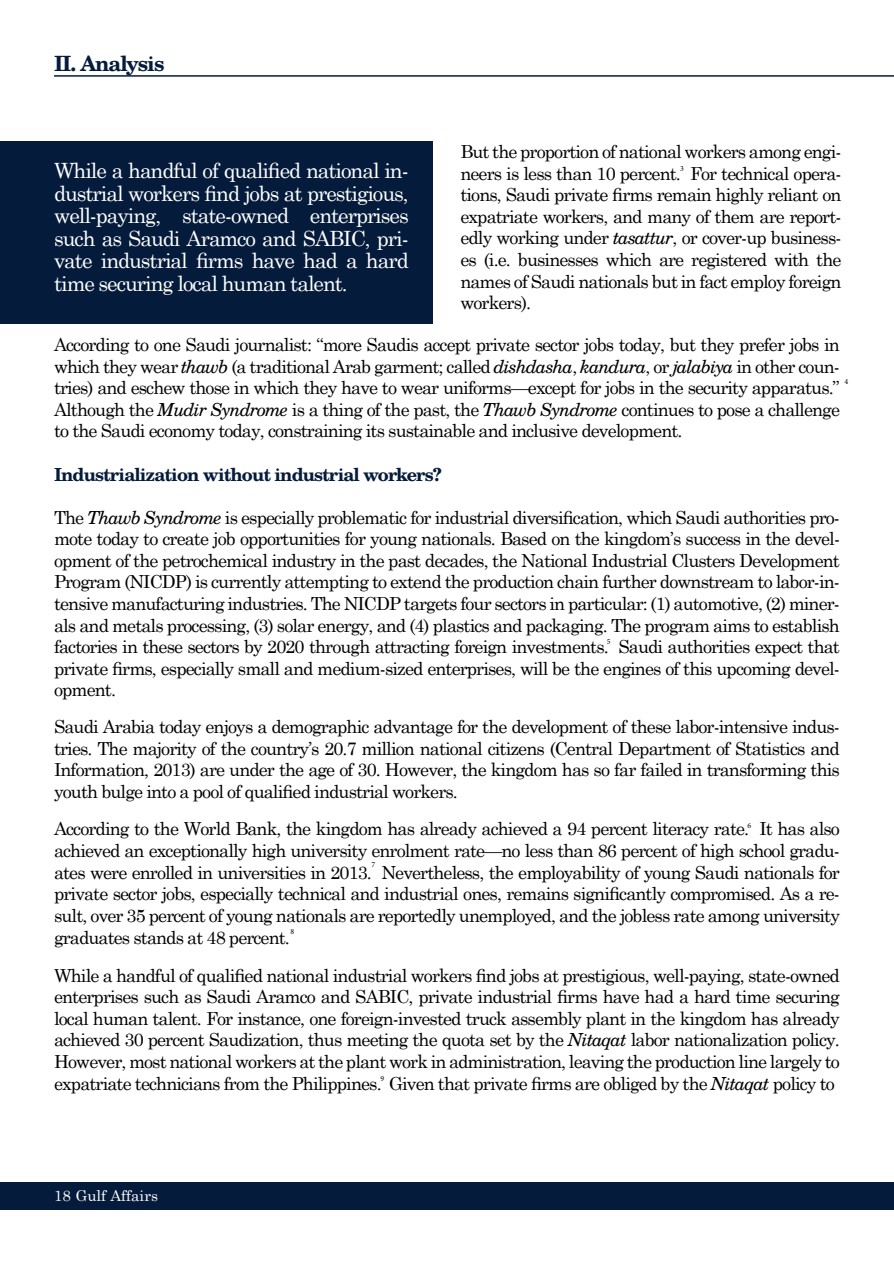
<style>
.page{position:relative;width:894px;height:1263px;background:#fff}
.page>*{position:absolute;margin:0;border:0;box-sizing:border-box;transform-origin:0 0}
.t1{font:21px/22.5px "Century Schoolbook";letter-spacing:-.05em;color:#fff;text-align:justify}
.t2{font:700 21px "Te X Gyre Schola";letter-spacing:-.05em;color:#051b3c}
.t3{font:18px/21.6px "Century Schoolbook";letter-spacing:-.05em;color:#000;text-align:justify}
.t4{font:700 18px "Te X Gyre Schola";letter-spacing:-.05em;color:#051b3c}
.t5{font:15px "Century Schoolbook";color:#fff}
.t6{font:7.8px "Minion Pro";color:#000}
.s1{font-family:"Te X Gyre Schola";font-style:italic}
</style>
<div class="page">
<div style="left:0;top:1182px;width:893px;height:27px;background:#051b3c"></div>
<div style="left:0;top:142px;width:432px;height:182px;background:#051b3c"></div>
<hr style="left:54px;top:75px;width:839px;height:2px;background:#051b3c">
<p class="t2" style="left:54px;top:46px;width:112px">II. Analysis</p>
<p class="t3" style="left:460px;top:140px;width:382px">But the proportion of national workers among engi&shy;neers is less than 10 percent. For technical opera&shy;tions, Saudi private firms remain highly reliant on expatriate workers, and many of them are report&shy;edly working under <span class="s1">tasattur</span>, or cover-up business&shy;es (i.e. businesses which are registered with the names of Saudi nationals but in fact employ foreign workers).</p>
<p class="t1" style="left:54px;top:159px;width:356px">While a handful of qualified national in&shy;dustrial workers find jobs at prestigious, well-paying, state-owned enterprises such as Saudi Aramco and SABIC, pri&shy;vate industrial firms have had a hard time securing local human talent.</p>
<p class="t6" style="left:680px;top:163px;width:5px">3</p>
<p class="t3" style="left:54px;top:333px;width:787px">According to one Saudi journalist: “more Saudis accept private sector jobs today, but they prefer jobs in which they wear <span class="s1">thawb</span> (a traditional Arab garment; called <span class="s1">dishdasha</span>, <span class="s1">kandura</span>, or <span class="s1">jalabiya</span> in other coun&shy;tries) and eschew those in which they have to wear uniforms—except for jobs in the security apparatus.” Although the <span class="s1">Mudir Syndrome</span> is a thing of the past, the <span class="s1">Thawb Syndrome</span> continues to pose a challenge to the Saudi economy today, constraining its sustainable and inclusive development.</p>
<p class="t4" style="left:54px;top:459px;width:389px">Industrialization without industrial workers?</p>
<p class="t6" style="left:844px;top:376px;width:5px">4</p>
<p class="t3" style="left:54px;top:506px;width:787px">The <span class="s1">Thawb Syndrome</span> is especially problematic for industrial diversification, which Saudi authorities pro&shy;mote today to create job opportunities for young nationals. Based on the kingdom’s success in the devel&shy;opment of the petrochemical industry in the past decades, the National Industrial Clusters Development Program (NICDP) is currently attempting to extend the production chain further downstream to labor-in&shy;tensive manufacturing industries. The NICDP targets four sectors in particular: (1) automotive, (2) miner&shy;als and metals processing, (3) solar energy, and (4) plastics and packaging. The program aims to establish factories in these sectors by 2020 through attracting foreign investments. Saudi authorities expect that private firms, especially small and medium-sized enterprises, will be the engines of this upcoming devel&shy;opment.</p>
<p class="t3" style="left:54px;top:715px;width:787px">Saudi Arabia today enjoys a demographic advantage for the development of these labor-intensive indus&shy;tries. The majority of the country’s 20.7 million national citizens (Central Department of Statistics and Information, 2013) are under the age of 30. However, the kingdom has so far failed in transforming this youth bulge into a pool of qualified industrial workers.</p>
<p class="t6" style="left:606px;top:636px;width:5px">5</p>
<p class="t3" style="left:54px;top:817px;width:787px">According to the World Bank, the kingdom has already achieved a 94 percent literacy rate. It has also achieved an exceptionally high university enrolment rate—no less than 86 percent of high school gradu&shy;ates were enrolled in universities in 2013. Nevertheless, the employability of young Saudi nationals for private sector jobs, especially technical and industrial ones, remains significantly compromised. As a re&shy;sult, over 35 percent of young nationals are reportedly unemployed, and the jobless rate among university graduates stands at 48 percent.</p>
<p class="t3" style="left:54px;top:964px;width:787px">While a handful of qualified national industrial workers find jobs at prestigious, well-paying, state-owned enterprises such as Saudi Aramco and SABIC, private industrial firms have had a hard time securing local human talent. For instance, one foreign-invested truck assembly plant in the kingdom has already achieved 30 percent Saudization, thus meeting the quota set by the <span class="s1">Nitaqat</span> labor nationalization policy.<br>However, most national workers at the plant work in administration, leaving the production line largely to expatriate technicians from the Philippines. Given that private firms are obliged by the <span class="s1">Nitaqat</span> policy to</p>
<p class="t6" style="left:747px;top:820px;width:5px">6</p>
<p class="t6" style="left:371px;top:859px;width:5px">7</p>
<p class="t6" style="left:290px;top:925px;width:5px">8</p>
<p class="t6" style="left:380px;top:1073px;width:5px">9</p>
<p class="t5" style="left:54px;top:1186px;width:105px">18 Gulf Affairs</p>
</div>
